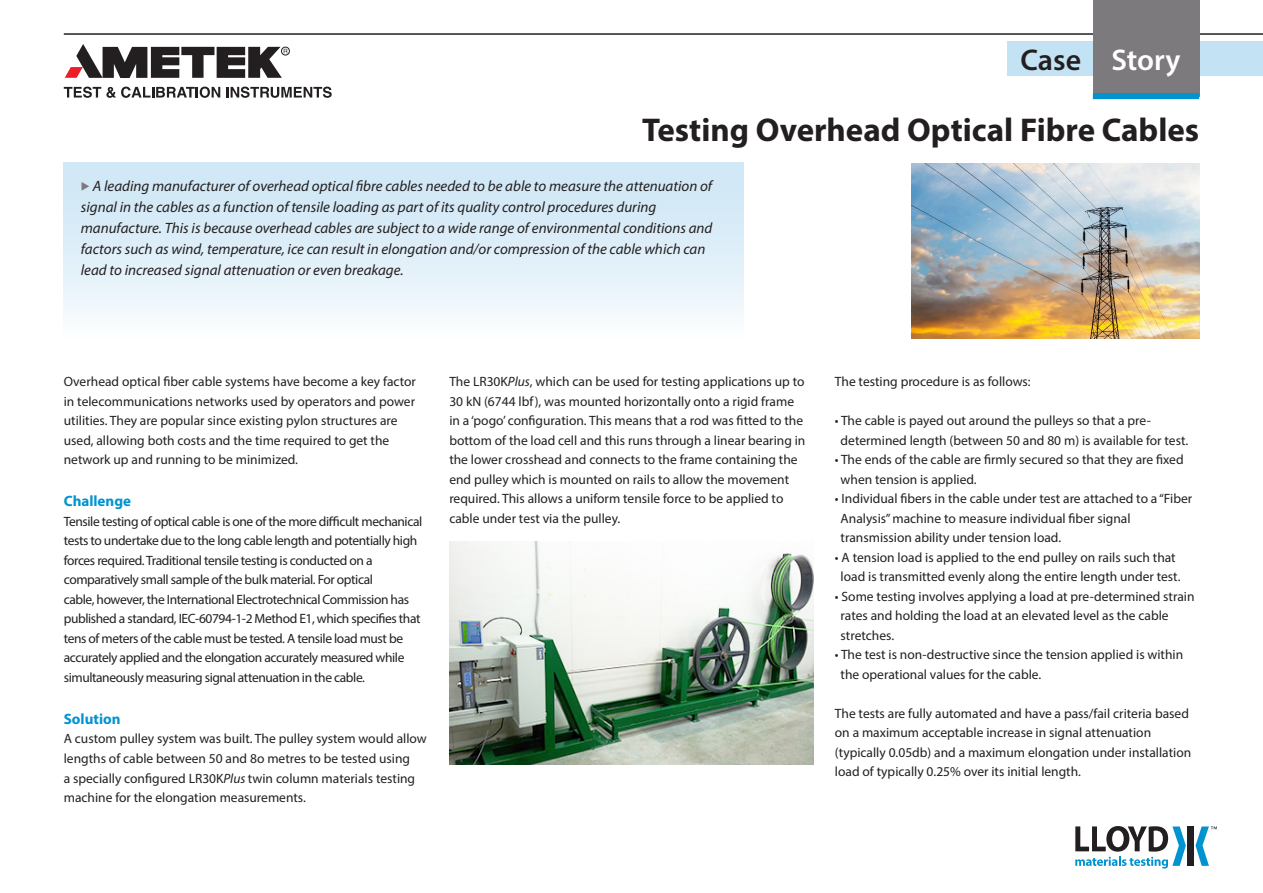
<style>
.page{position:relative;width:1263px;height:893px;background:#fff}
.page>*{position:absolute;margin:0;border:0;box-sizing:border-box;transform-origin:0 0}
.Head_2_First{font:700 33px "Myriad Pro";color:#231f20}
.t1{font:600 30px "Myriad Pro";color:#fff}
.t2{font:600 30px "Myriad Pro";color:#231f20}
.t3{font:italic 15px/21px "Myriad Pro";color:#231f20}
.t4{font:700 15px "Myriad Pro";color:#0093d0}
.t5{font:13.5px/19.5px "Myriad Pro";color:#231f20}
.t6{font:13.5px/19.5px "Myriad Pro";letter-spacing:-.03em;color:#231f20}
.s1{font-style:italic}
</style>
<div class="page">
<img style="left:911px;top:163px;width:288px;height:176px">
<svg style="left:64px;top:87px;width:156px;height:11px"></svg>
<svg style="left:226px;top:87px;width:106px;height:11px"></svg>
<div style="left:281px;top:47px;width:9px;height:8px;border:1px solid #231f20;border-radius:50%"></div>
<svg style="left:65px;top:44px;width:222px;height:34px"></svg>
<hr style="left:64px;top:33px;width:1199px;height:2px;background:#231f20">
<div style="left:1008px;top:42px;width:255px;height:34px;background:#c3e2f3"></div>
<div style="left:1093px;top:0;width:106px;height:96px;background:#7d7a7e"></div>
<div style="left:1093px;top:93px;width:106px;height:6px;background:#0093d0"></div>
<div style="left:64px;top:163px;width:680px;height:176px;background:linear-gradient(to bottom,#cae4f4,#f9fbfd)"></div>
<div style="left:1187px;top:826px;width:7px;height:40px;background:#231f20"></div>
<svg style="left:1195px;top:826px;width:22px;height:40px"></svg>
<svg style="left:1075px;top:826px;width:111px;height:42px"></svg>
<img style="left:449px;top:541px;width:365px;height:223px">
<svg style="left:82px;top:181px;width:7px;height:9px"></svg>
<p class="t2" style="left:1020px;top:41px;width:62px">Case</p>
<p class="t1" style="left:1111px;top:41px;width:71px">Story</p>
<p class="Head_2_First" style="left:642px;top:108px;width:559px">Testing Overhead Optical Fibre Cables</p>
<p class="t3" style="left:81px;top:175px;width:633px;text-indent:12px">A leading manufacturer of overhead optical fibre cables needed to be able to measure the attenuation of signal in the cables as a function of tensile loading as part of its quality control procedures during manufacture. This is because overhead cables are subject to a wide range of environmental conditions and factors such as wind, temperature, ice can result in elongation and/or compression of the cable which can lead to increased signal attenuation or even breakage.</p>
<p class="t5" style="left:64px;top:372px;width:354px">Overhead optical fiber cable systems have become a key factor in telecommunications networks used by operators and power utilities. They are popular since existing pylon structures are used, allowing both costs and the time required to get the network up and running to be minimized.</p>
<p class="t4" style="left:64px;top:492px;width:69px">Challenge</p>
<p class="t6" style="left:64px;top:511px;width:360px">Tensile testing of optical cable is one of the more difficult mechanical tests to undertake due to the long cable length and potentially high forces required. Traditional tensile testing is conducted on a comparatively small sample of the bulk material. For optical<br>cable, however, the International Electrotechnical Commission has published a standard, IEC-60794-1-2 Method E1, which specifies that tens of meters of the cable must be tested. A tensile load must be accurately applied and the elongation accurately measured while simultaneously measuring signal attenuation in the cable.</p>
<p class="t4" style="left:64px;top:709px;width:58px">Solution</p>
<p class="t5" style="left:64px;top:729px;width:365px">A custom pulley system was built. The pulley system would allow lengths of cable between 50 and 8o metres to be tested using<br>a specially configured LR30K<span class="s1">Plus</span> twin column materials testing machine for the elongation measurements.</p>
<p class="t5" style="left:449px;top:372px;width:358px">The LR30K<span class="s1">Plus</span>, which can be used for testing applications up to 30 kN (6744 lbf), was mounted horizontally onto a rigid frame in a ‘pogo’ configuration. This means that a rod was fitted to the bottom of the load cell and this runs through a linear bearing in the lower crosshead and connects to the frame containing the end pulley which is mounted on rails to allow the movement required. This allows a uniform tensile force to be applied to cable under test via the pulley.</p>
<p class="t5" style="left:835px;top:372px;width:197px">The testing procedure is as follows:</p>
<p class="t5" style="left:841px;top:411px;width:349px;text-indent:-6px">• The cable is payed out around the pulleys so that a pre&shy;determined length (between 50 and 80 m) is available for test.</p>
<p class="t5" style="left:841px;top:450px;width:344px;text-indent:-6px">• The ends of the cable are firmly secured so that they are fixed when tension is applied.</p>
<p class="t5" style="left:841px;top:489px;width:353px;text-indent:-6px">• Individual fibers in the cable under test are attached to a “Fiber<br>Analysis” machine to measure individual fiber signal transmission ability under tension load.</p>
<p class="t5" style="left:835px;top:547px;width:347px;text-align:center">• A tension load is applied to the end pulley on rails such that load is transmitted evenly along the entire length under test.</p>
<p class="t5" style="left:841px;top:586px;width:355px;text-indent:-6px">• Some testing involves applying a load at pre-determined strain rates and holding the load at an elevated level as the cable stretches.</p>
<p class="t5" style="left:841px;top:645px;width:344px;text-indent:-6px">• The test is non-destructive since the tension applied is within the operational values for the cable.</p>
<p class="t5" style="left:835px;top:703px;width:358px">The tests are fully automated and have a pass/fail criteria based on a maximum acceptable increase in signal attenuation (typically 0.05db) and a maximum elongation under installation load of typically 0.25% over its initial length.</p>
</div>
